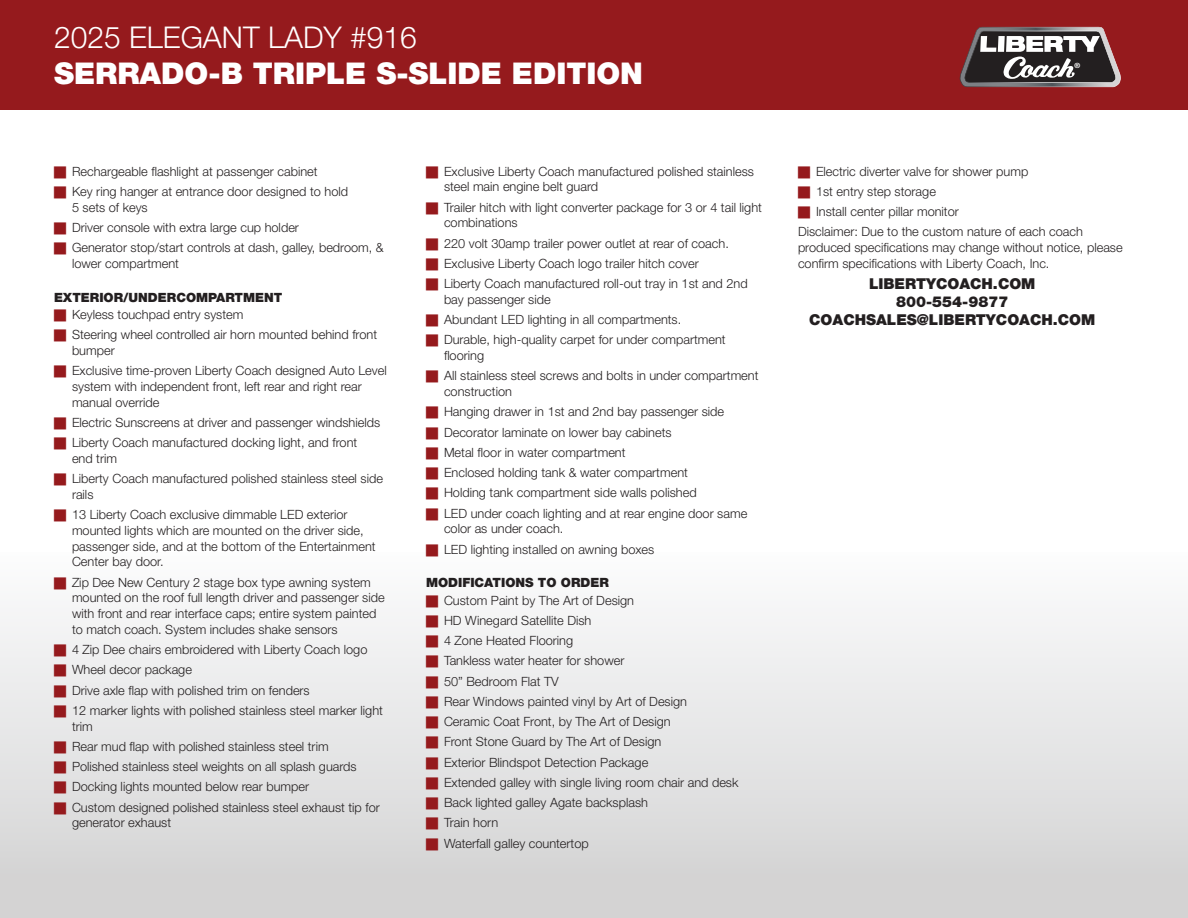
<style>
.page{position:relative;width:1188px;height:918px;background:#fff}
.page>*{position:absolute;margin:0;border:0;box-sizing:border-box;transform-origin:0 0}
.t1{font:900 30px "Helvetica Neue LT Pro";color:#fff}
.t2{font:300 30px "Helvetica Neue LT Pro";color:#fff}
.t3{font:900 15px "Helvetica Neue LT Pro";color:#231f20}
.Disclaimer{font:300 12.75px/15.8px "Helvetica Neue LT Pro";color:#231f20}
.Categories{font:900 12.75px "Helvetica Neue LT Pro";color:#231f20}
.t4{font:700 7.2px "Helvetica Neue";color:#fff}
</style>
<div class="page">
<div style="left:0;top:0;width:1188px;height:110px;background:#951a1d"></div>
<svg style="left:960px;top:27px;width:161px;height:60px;background:#6f6162"></svg>
<div style="left:0;top:553px;width:1188px;height:365px;background:linear-gradient(to bottom,#fcfdfd,#d1d0d1)"></div>
<svg style="left:54px;top:577px;width:12px;height:12px"></svg>
<svg style="left:54px;top:644px;width:12px;height:12px"></svg>
<svg style="left:54px;top:665px;width:12px;height:12px"></svg>
<svg style="left:54px;top:685px;width:12px;height:12px"></svg>
<svg style="left:54px;top:705px;width:12px;height:12px"></svg>
<svg style="left:54px;top:741px;width:12px;height:12px"></svg>
<svg style="left:54px;top:761px;width:12px;height:12px"></svg>
<svg style="left:54px;top:782px;width:12px;height:12px"></svg>
<svg style="left:54px;top:802px;width:12px;height:12px"></svg>
<svg style="left:426px;top:553px;width:12px;height:3px"></svg>
<svg style="left:426px;top:595px;width:12px;height:12px"></svg>
<svg style="left:426px;top:615px;width:12px;height:12px"></svg>
<svg style="left:426px;top:635px;width:12px;height:12px"></svg>
<svg style="left:426px;top:656px;width:12px;height:12px"></svg>
<svg style="left:426px;top:676px;width:12px;height:12px"></svg>
<svg style="left:426px;top:696px;width:12px;height:12px"></svg>
<svg style="left:426px;top:716px;width:12px;height:12px"></svg>
<svg style="left:426px;top:737px;width:12px;height:12px"></svg>
<svg style="left:426px;top:757px;width:12px;height:12px"></svg>
<svg style="left:426px;top:777px;width:12px;height:12px"></svg>
<svg style="left:426px;top:797px;width:12px;height:12px"></svg>
<svg style="left:426px;top:818px;width:12px;height:12px"></svg>
<svg style="left:426px;top:838px;width:12px;height:12px"></svg>
<h1 class="t2" style="left:54px;top:19px;width:364px">2025 ELEGANT LADY #916</h1>
<h1 class="t1" style="left:54px;top:55px;width:591px">SERRADO-B TRIPLE S-SLIDE EDITION</h1>
<p class="t4" style="left:1075px;top:61px;width:7px">®</p>
<p class="Disclaimer" style="left:72px;top:163px;width:247px">Rechargeable flashlight at passenger cabinet</p>
<p class="Disclaimer" style="left:72px;top:183px;width:278px">Key ring hanger at entrance door designed to hold<br>5 sets of keys</p>
<p class="Disclaimer" style="left:72px;top:219px;width:228px">Driver console with extra large cup holder</p>
<p class="Disclaimer" style="left:72px;top:239px;width:313px">Generator stop/start controls at dash, galley, bedroom, &amp; lower compartment</p>
<p class="Categories" style="left:54px;top:289px;width:230px">EXTERIOR/UNDERCOMPARTMENT</p>
<p class="Disclaimer" style="left:72px;top:306px;width:173px">Keyless touchpad entry system</p>
<p class="Disclaimer" style="left:72px;top:326px;width:307px">Steering wheel controlled air horn mounted behind front bumper</p>
<p class="Disclaimer" style="left:72px;top:362px;width:316px">Exclusive time-proven Liberty Coach designed Auto Level system with independent front, left rear and right rear manual override</p>
<p class="Disclaimer" style="left:72px;top:414px;width:310px">Electric Sunscreens at driver and passenger windshields</p>
<p class="Disclaimer" style="left:72px;top:434px;width:287px">Liberty Coach manufactured docking light, and front end trim</p>
<p class="Disclaimer" style="left:72px;top:470px;width:312px">Liberty Coach manufactured polished stainless steel side rails</p>
<p class="Disclaimer" style="left:72px;top:506px;width:305px">13 Liberty Coach exclusive dimmable LED exterior mounted lights which are mounted on the driver side, passenger side, and at the bottom of the Entertainment Center bay door.</p>
<p class="Disclaimer" style="left:72px;top:574px;width:314px">Zip Dee New Century 2 stage box type awning system mounted on the roof full length driver and passenger side with front and rear interface caps; entire system painted to match coach. System includes shake sensors</p>
<p class="Disclaimer" style="left:72px;top:641px;width:297px">4 Zip Dee chairs embroidered with Liberty Coach logo</p>
<p class="Disclaimer" style="left:72px;top:662px;width:122px">Wheel decor package</p>
<p class="Disclaimer" style="left:72px;top:682px;width:239px">Drive axle flap with polished trim on fenders</p>
<p class="Disclaimer" style="left:72px;top:702px;width:312px">12 marker lights with polished stainless steel marker light trim</p>
<p class="Disclaimer" style="left:72px;top:738px;width:258px">Rear mud flap with polished stainless steel trim</p>
<p class="Disclaimer" style="left:72px;top:758px;width:286px">Polished stainless steel weights on all splash guards</p>
<p class="Disclaimer" style="left:72px;top:779px;width:239px">Docking lights mounted below rear bumper</p>
<p class="Disclaimer" style="left:72px;top:799px;width:309px">Custom designed polished stainless steel exhaust tip for generator exhaust</p>
<p class="Disclaimer" style="left:444px;top:163px;width:312px">Exclusive Liberty Coach manufactured polished stainless steel main engine belt guard</p>
<p class="Disclaimer" style="left:444px;top:199px;width:320px">Trailer hitch with light converter package for 3 or 4 tail light combinations</p>
<p class="Disclaimer" style="left:444px;top:235px;width:286px">220 volt 30amp trailer power outlet at rear of coach.</p>
<p class="Disclaimer" style="left:444px;top:255px;width:256px">Exclusive Liberty Coach logo trailer hitch cover</p>
<p class="Disclaimer" style="left:444px;top:275px;width:305px">Liberty Coach manufactured roll-out tray in 1st and 2nd bay passenger side</p>
<p class="Disclaimer" style="left:444px;top:311px;width:239px">Abundant LED lighting in all compartments.</p>
<p class="Disclaimer" style="left:444px;top:332px;width:283px">Durable, high-quality carpet for under compartment flooring</p>
<p class="Disclaimer" style="left:444px;top:368px;width:316px">All stainless steel screws and bolts in under compartment construction</p>
<p class="Disclaimer" style="left:444px;top:404px;width:282px">Hanging drawer in 1st and 2nd bay passenger side</p>
<p class="Disclaimer" style="left:444px;top:424px;width:229px">Decorator laminate on lower bay cabinets</p>
<p class="Disclaimer" style="left:444px;top:444px;width:183px">Metal floor in water compartment</p>
<p class="Disclaimer" style="left:444px;top:464px;width:245px">Enclosed holding tank &amp; water compartment</p>
<p class="Disclaimer" style="left:444px;top:485px;width:254px">Holding tank compartment side walls polished</p>
<p class="Disclaimer" style="left:444px;top:505px;width:305px">LED under coach lighting and at rear engine door same color as under coach.</p>
<p class="Disclaimer" style="left:444px;top:541px;width:212px">LED lighting installed on awning boxes</p>
<p class="Categories" style="left:426px;top:575px;width:184px">MODIFICATIONS TO ORDER</p>
<p class="Disclaimer" style="left:444px;top:592px;width:192px">Custom Paint by The Art of Design</p>
<p class="Disclaimer" style="left:444px;top:612px;width:149px">HD Winegard Satellite Dish</p>
<p class="Disclaimer" style="left:444px;top:632px;width:131px">4 Zone Heated Flooring</p>
<p class="Disclaimer" style="left:444px;top:653px;width:182px">Tankless water heater for shower</p>
<p class="Disclaimer" style="left:444px;top:673px;width:116px">50” Bedroom Flat TV</p>
<p class="Disclaimer" style="left:444px;top:693px;width:245px">Rear Windows painted vinyl by Art of Design</p>
<p class="Disclaimer" style="left:444px;top:713px;width:228px">Ceramic Coat Front, by The Art of Design</p>
<p class="Disclaimer" style="left:444px;top:734px;width:219px">Front Stone Guard by The Art of Design</p>
<p class="Disclaimer" style="left:444px;top:754px;width:206px">Exterior Blindspot Detection Package</p>
<p class="Disclaimer" style="left:444px;top:774px;width:296px">Extended galley with single living room chair and desk</p>
<p class="Disclaimer" style="left:444px;top:794px;width:206px">Back lighted galley Agate backsplash</p>
<p class="Disclaimer" style="left:444px;top:815px;width:56px">Train horn</p>
<p class="Disclaimer" style="left:444px;top:835px;width:146px">Waterfall galley countertop</p>
<p class="Disclaimer" style="left:816px;top:163px;width:214px">Electric diverter valve for shower pump</p>
<p class="Disclaimer" style="left:816px;top:183px;width:121px">1st entry step storage</p>
<p class="Disclaimer" style="left:816px;top:203px;width:144px">Install center pillar monitor</p>
<p class="Disclaimer" style="left:798px;top:224px;width:326px">Disclaimer: Due to the custom nature of each coach produced specifications may change without notice, please confirm specifications with Liberty Coach, Inc.</p>
<p class="t3" style="left:869px;top:275px;width:168px">LIBERTYCOACH.COM</p>
<p class="t3" style="left:896px;top:293px;width:114px">800-554-9877</p>
<p class="t3" style="left:809px;top:311px;width:288px">COACHSALES@LIBERTYCOACH.COM</p>
</div>
